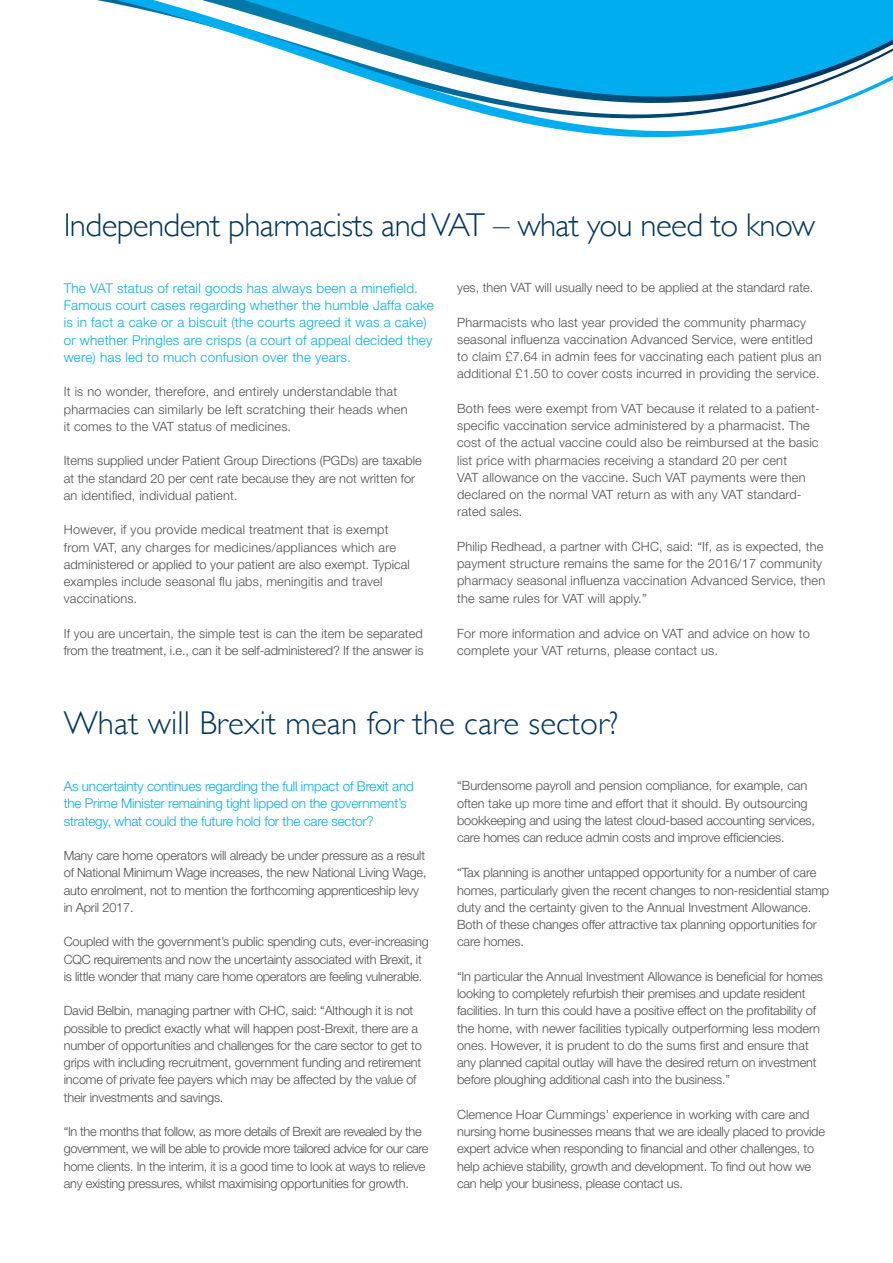
<style>
.page{position:relative;width:893px;height:1263px;background:#fff}
.page>*{position:absolute;margin:0;border:0;box-sizing:border-box;transform-origin:0 0}
.t1{font:300 33px "Gill Sans";letter-spacing:-.02em;color:#003660}
.t2{font:300 33px "Gill Sans";letter-spacing:.005em;color:#003660}
.t3{font:300 13.5px/17.2px "Helvetica Neue";letter-spacing:.015em;color:#00aeef}
.t4{font:300 13.5px/17.2px "Helvetica Neue";letter-spacing:-.015em;color:#00aeef}
.t5{font:300 12.75px/17.2px "Helvetica Neue";letter-spacing:-.01em;color:#4d4d4f}
.t6{font:300 12.75px/17.2px "Helvetica Neue";letter-spacing:.015em;color:#4d4d4f}
.t7{font:300 12.75px/17.2px "Helvetica Neue";letter-spacing:-.03em;color:#4d4d4f}
.t8{font:300 12.75px/17.2px "Helvetica Neue";letter-spacing:.02em;color:#4d4d4f}
</style>
<div class="page">
<svg style="left:97px;top:0;width:796px;height:137px"></svg>
<h1 class="t1" style="left:64px;top:199px;width:753px">Independent pharmacists and VAT – what you need to know</h1>
<p class="t3" style="left:64px;top:279px;width:372px">The VAT status of retail goods has always been a minefield.<br>Famous court cases regarding whether the humble Jaffa cake is in fact a cake or a biscuit (the courts agreed it was a cake) or whether Pringles are crisps (a court of appeal decided they were) has led to much confusion over the years.</p>
<p class="t8" style="left:64px;top:383px;width:345px">It is no wonder, therefore, and entirely understandable that pharmacies can similarly be left scratching their heads when it comes to the VAT status of medicines.</p>
<p class="t5" style="left:64px;top:452px;width:360px">Items supplied under Patient Group Directions (PGDs) are taxable at the standard 20 per cent rate because they are not written for an identified, individual patient.</p>
<p class="t6" style="left:64px;top:521px;width:348px">However, if you provide medical treatment that is exempt from VAT, any charges for medicines/appliances which are administered or applied to your patient are also exempt. Typical examples include seasonal flu jabs, meningitis and travel vaccinations.</p>
<p class="t5" style="left:64px;top:624px;width:361px">If you are uncertain, the simple test is can the item be separated from the treatment, i.e., can it be self-administered? If the answer is</p>
<p class="t5" style="left:457px;top:279px;width:358px">yes, then VAT will usually need to be applied at the standard rate.</p>
<p class="t6" style="left:457px;top:313px;width:366px">Pharmacists who last year provided the community pharmacy seasonal influenza vaccination Advanced Service, were entitled to claim £7.64 in admin fees for vaccinating each patient plus an additional £1.50 to cover costs incurred in providing the service.</p>
<p class="t6" style="left:457px;top:399px;width:364px">Both fees were exempt from VAT because it related to a patient&shy;specific vaccination service administered by a pharmacist. The cost of the actual vaccine could also be reimbursed at the basic list price with pharmacies receiving a standard 20 per cent<br>VAT allowance on the vaccine. Such VAT payments were then declared on the normal VAT return as with any VAT standard&shy;rated sales.</p>
<p class="t6" style="left:457px;top:537px;width:370px">Philip Redhead, a partner with CHC, said: “If, as is expected, the payment structure remains the same for the 2016/17 community pharmacy seasonal influenza vaccination Advanced Service, then the same rules for VAT will apply.”</p>
<p class="t6" style="left:457px;top:624px;width:354px">For more information and advice on VAT and advice on how to complete your VAT returns, please contact us.</p>
<h1 class="t2" style="left:64px;top:697px;width:556px">What will Brexit mean for the care sector?</h1>
<p class="t4" style="left:64px;top:777px;width:352px">As uncertainty continues regarding the full impact of Brexit and the Prime Minister remaining tight lipped on the government’s strategy, what could the future hold for the care sector?</p>
<p class="t5" style="left:64px;top:846px;width:364px">Many care home operators will already be under pressure as a result of National Minimum Wage increases, the new National Living Wage, auto enrolment, not to mention the forthcoming apprenticeship levy in April 2017.</p>
<p class="t5" style="left:64px;top:933px;width:366px">Coupled with the government’s public spending cuts, ever-increasing<br>CQC requirements and now the uncertainty associated with Brexit, it is little wonder that many care home operators are feeling vulnerable.</p>
<p class="t5" style="left:64px;top:1002px;width:359px">David Belbin, managing partner with CHC, said: “Although it is not possible to predict exactly what will happen post-Brexit, there are a number of opportunities and challenges for the care sector to get to grips with including recruitment, government funding and retirement income of private fee payers which may be affected by the value of their investments and savings.</p>
<p class="t7" style="left:64px;top:1123px;width:366px">“In the months that follow, as more details of Brexit are revealed by the government, we will be able to provide more tailored advice for our care home clients. In the interim, it is a good time to look at ways to relieve any existing pressures, whilst maximising opportunities for growth.</p>
<p class="t5" style="left:457px;top:777px;width:359px">“Burdensome payroll and pension compliance, for example, can often take up more time and effort that it should. By outsourcing bookkeeping and using the latest cloud-based accounting services, care homes can reduce admin costs and improve efficiencies.</p>
<p class="t5" style="left:457px;top:864px;width:374px">“Tax planning is another untapped opportunity for a number of care homes, particularly given the recent changes to non-residential stamp duty and the certainty given to the Annual Investment Allowance.<br>Both of these changes offer attractive tax planning opportunities for care homes.</p>
<p class="t5" style="left:457px;top:967px;width:367px">“In particular the Annual Investment Allowance is beneficial for homes looking to completely refurbish their premises and update resident facilities. In turn this could have a positive effect on the profitability of the home, with newer facilities typically outperforming less modern ones. However, it is prudent to do the sums first and ensure that any planned capital outlay will have the desired return on investment before ploughing additional cash into the business.”</p>
<p class="t5" style="left:457px;top:1105px;width:369px">Clemence Hoar Cummings’ experience in working with care and nursing home businesses means that we are ideally placed to provide expert advice when responding to financial and other challenges, to help achieve stability, growth and development. To find out how we can help your business, please contact us.</p>
</div>
